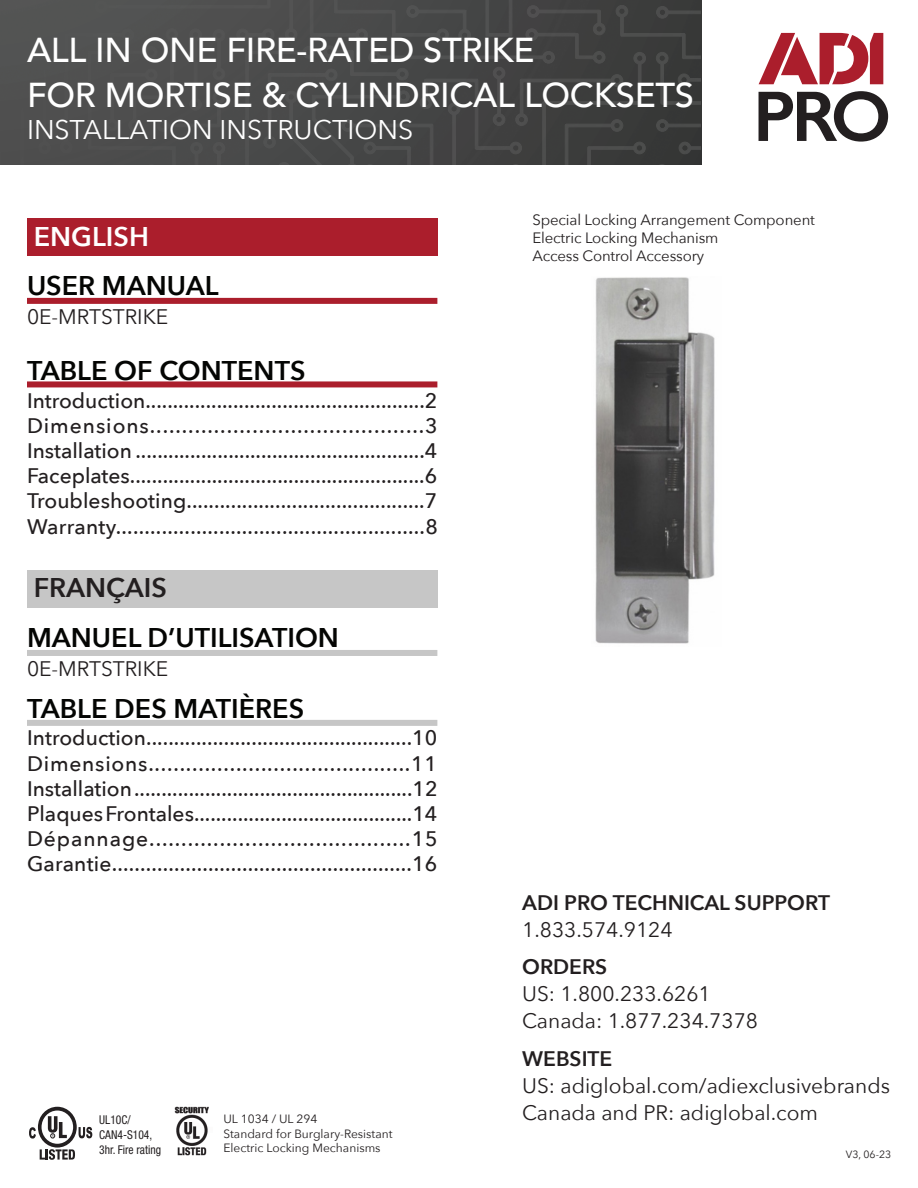
<style>
.page{position:relative;width:918px;height:1188px;background:#fff}
.page>*{position:absolute;margin:0;border:0;box-sizing:border-box;transform-origin:0 0}
.t1{font:500 34.5px/45px "Avenir";letter-spacing:-.01em;color:#fff}
.t2{font:600 27px "Avenir Next";color:#040503}
.t3{font:27px "Avenir Next";color:#fff}
.t4{font:600 27px "Avenir Next";color:#231f20}
.t5{font:600 27px "Avenir Next";color:#fff}
.t6{font:500 21px "Avenir Next";color:#231f20}
.t7{font:21px "Avenir Next";color:#231f20}
.t8{font:500 21px "Avenir Next";letter-spacing:.045em;color:#231f20}
.t9{font:500 21px "Avenir Next";letter-spacing:.04em;color:#231f20}
.t10{font:600 21px "Avenir Next";color:#231f20}
.body_bold{font:15px/18px "Avenir Next";letter-spacing:-.01em;color:#231f20}
.t11{font:condensed 12.15px/14.7px "Helvetica Neue";color:#231f20;scale:.95 1}
.Specifications_BodyT{font:12px/14.4px "Avenir Next";color:#231f20}
.t12{font:10.5px "Avenir Next";color:#231f20}
</style>
<div class="page">
<svg style="left:0;top:0;width:701px;height:165px;background:#474848"></svg>
<svg style="left:759px;top:33px;width:124px;height:51px"></svg>
<svg style="left:759px;top:91px;width:129px;height:51px"></svg>
<img style="left:595px;top:277px;width:120px;height:367px">
<svg style="left:29px;top:1107px;width:63px;height:53px"></svg>
<div style="left:27px;top:298px;width:410px;height:6px;background:#ab1e2c"></div>
<div style="left:27px;top:381px;width:410px;height:6px;background:#ab1e2c"></div>
<div style="left:27px;top:219px;width:410px;height:37px;background:#ab1e2c"></div>
<div style="left:27px;top:650px;width:410px;height:6px;background:#c6c6c6"></div>
<div style="left:27px;top:570px;width:410px;height:38px;background:#c6c6c6"></div>
<div style="left:27px;top:720px;width:410px;height:6px;background:#c6c6c6"></div>
<img style="left:174px;top:1106px;width:35px;height:50px">
<p class="t1" style="left:27px;top:25px;width:669px">ALL IN ONE FIRE-RATED STRIKE<br>FOR MORTISE &amp; CYLINDRICAL LOCKSETS</p>
<p class="t3" style="left:27px;top:107px;width:388px">INSTALLATION INSTRUCTIONS</p>
<p class="t5" style="left:34px;top:213px;width:117px">ENGLISH</p>
<p class="t2" style="left:27px;top:263px;width:193px">USER MANUAL</p>
<p class="t7" style="left:27px;top:299px;width:143px">0E-MRTSTRIKE</p>
<p class="t2" style="left:27px;top:347px;width:280px">TABLE OF CONTENTS</p>
<p class="t6" style="left:27px;top:382px;width:412px">Introduction...................................................2</p>
<p class="t8" style="left:27px;top:408px;width:412px">Dimensions...........................................3</p>
<p class="t6" style="left:27px;top:433px;width:412px">Installation .....................................................4</p>
<p class="t6" style="left:27px;top:458px;width:412px">Faceplates......................................................6</p>
<p class="t6" style="left:27px;top:483px;width:412px">Troubleshooting...........................................7</p>
<p class="t6" style="left:27px;top:508px;width:412px">Warranty......................................................8</p>
<p class="t4" style="left:34px;top:564px;width:135px">FRANÇAIS</p>
<p class="t2" style="left:27px;top:614px;width:314px">MANUEL D’UTILISATION</p>
<p class="t7" style="left:27px;top:651px;width:143px">0E-MRTSTRIKE</p>
<p class="t2" style="left:27px;top:685px;width:279px">TABLE DES MATIÈRES</p>
<p class="t6" style="left:27px;top:720px;width:412px">Introduction................................................10</p>
<p class="t9" style="left:27px;top:745px;width:412px">Dimensions..........................................11</p>
<p class="t6" style="left:27px;top:771px;width:412px">Installation ...................................................12</p>
<p class="t6" style="left:27px;top:796px;width:412px">Plaques Frontales........................................14</p>
<p class="t8" style="left:27px;top:821px;width:412px">Dépannage.........................................15</p>
<p class="t6" style="left:27px;top:846px;width:412px">Garantie.....................................................16</p>
<p class="t11" style="left:99px;top:1113px;width:67px">UL10C/<br>CAN4-S104,<br>3hr. Fire rating</p>
<p class="Specifications_BodyT" style="left:223px;top:1111px;width:171px">UL 1034 / UL 294<br>Standard for Burglary-Resistant<br>Electric Locking Mechanisms</p>
<p class="body_bold" style="left:532px;top:211px;width:284px">Special Locking Arrangement Component<br>Electric Locking Mechanism<br>Access Control Accessory</p>
<p class="t10" style="left:522px;top:884px;width:309px">ADI PRO TECHNICAL SUPPORT</p>
<p class="t7" style="left:522px;top:912px;width:152px">1.833.574.9124</p>
<p class="t10" style="left:522px;top:949px;width:87px">ORDERS</p>
<p class="t7" style="left:522px;top:976px;width:190px">US: 1.800.233.6261</p>
<p class="t7" style="left:522px;top:1003px;width:237px">Canada: 1.877.234.7378</p>
<p class="t10" style="left:522px;top:1041px;width:92px">WEBSITE</p>
<p class="t7" style="left:522px;top:1068px;width:369px">US: adiglobal.com/adiexclusivebrands</p>
<p class="t7" style="left:522px;top:1095px;width:298px">Canada and PR: adiglobal.com</p>
<p class="t12" style="left:846px;top:1145px;width:47px">V3, 06-23</p>
</div>
